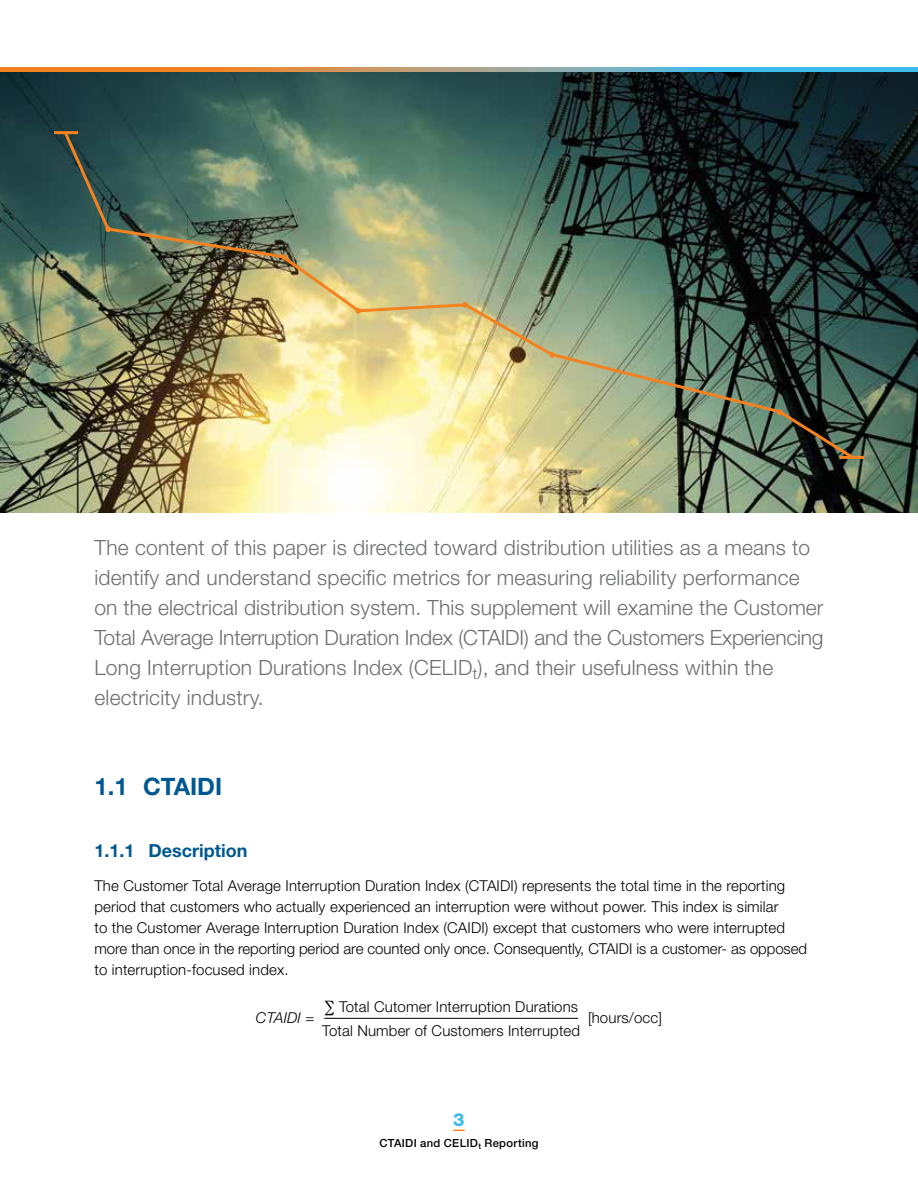
<style>
.page{position:relative;width:918px;height:1188px;background:#fff}
.page>*{position:absolute;margin:0;border:0;box-sizing:border-box;transform-origin:0 0}
.t1{font:700 24px "Helvetica Neue LT Std";color:#005890}
.t2{font:300 21px/30px "Helvetica Neue LT Std";letter-spacing:.01em;color:#6d6e71}
.t3{font:700 18px "Helvetica Neue LT Std";color:#005890}
.t4{font:800 18px "Helvetica Neue LT Std";color:#3cb9eb}
.t5{font:300 15px/21px "Helvetica Neue LT Std";letter-spacing:.01em;color:#000}
.t6{font:italic 300 15px "Helvetica Neue LT Std";letter-spacing:.01em;color:#000}
.t7{font:500 11.25px "Helvetica Neue LT Std";letter-spacing:.03em;color:#000}
.s1{font-style:normal}
</style>
<div class="page">
<svg style="left:324px;top:1018px;width:15px;height:1px"></svg>
<hr style="left:339px;top:1018px;width:239px;height:1px;background:#000">
<img style="left:0;top:72px;width:918px;height:441px">
<img style="left:61px;top:129px;width:796px;height:333px">
<svg style="left:777px;top:410px;width:6px;height:5px"></svg>
<svg style="left:549px;top:352px;width:6px;height:6px"></svg>
<svg style="left:462px;top:302px;width:6px;height:6px"></svg>
<svg style="left:356px;top:308px;width:5px;height:6px"></svg>
<svg style="left:281px;top:254px;width:6px;height:6px"></svg>
<svg style="left:105px;top:226px;width:6px;height:6px"></svg>
<hr style="left:54px;top:131px;width:24px;height:3px;background:#f58220">
<hr style="left:840px;top:456px;width:24px;height:3px;background:#f58220">
<svg style="left:453px;top:1130px;width:12px;height:1px"></svg>
<svg style="left:0;top:68px;width:918px;height:4px;background:#a29f86"></svg>
<p class="t2" style="left:94px;top:532px;width:731px">The content of this paper is directed toward distribution utilities as a means to identify and understand specific metrics for measuring reliability performance on the electrical distribution system. This supplement will examine the Customer Total Average Interruption Duration Index (CTAIDI) and the Customers Experiencing Long Interruption Durations Index (CELID<sub>t</sub>), and their usefulness within the electricity industry.</p>
<h1 class="t1" style="left:94px;top:771px;width:129px">1.1 CTAIDI</h1>
<p class="t3" style="left:94px;top:839px;width:154px">1.1.1 Description</p>
<p class="t5" style="left:94px;top:875px;width:714px">The Customer Total Average Interruption Duration Index (CTAIDI) represents the total time in the reporting period that customers who actually experienced an interruption were without power. This index is similar<br>to the Customer Average Interruption Duration Index (CAIDI) except that customers who were interrupted more than once in the reporting period are counted only once. Consequently, CTAIDI is a customer- as opposed to interruption-focused index.</p>
<p class="t6" style="left:256px;top:1009px;width:60px">CTAIDI <span class="s1">=</span></p>
<p class="t5" style="left:322px;top:995px;width:259px;line-height:24px">∑ Total Cutomer Interruption Durations<br>Total Number of Customers Interrupted</p>
<p class="t5" style="left:588px;top:1007px;width:76px">[hours/occ]</p>
<p class="t4" style="left:453px;top:1109px;width:13px">3</p>
<p class="t7" style="left:379px;top:1136px;width:161px">CTAIDI and CELID<sub>t</sub> Reporting</p>
</div>
